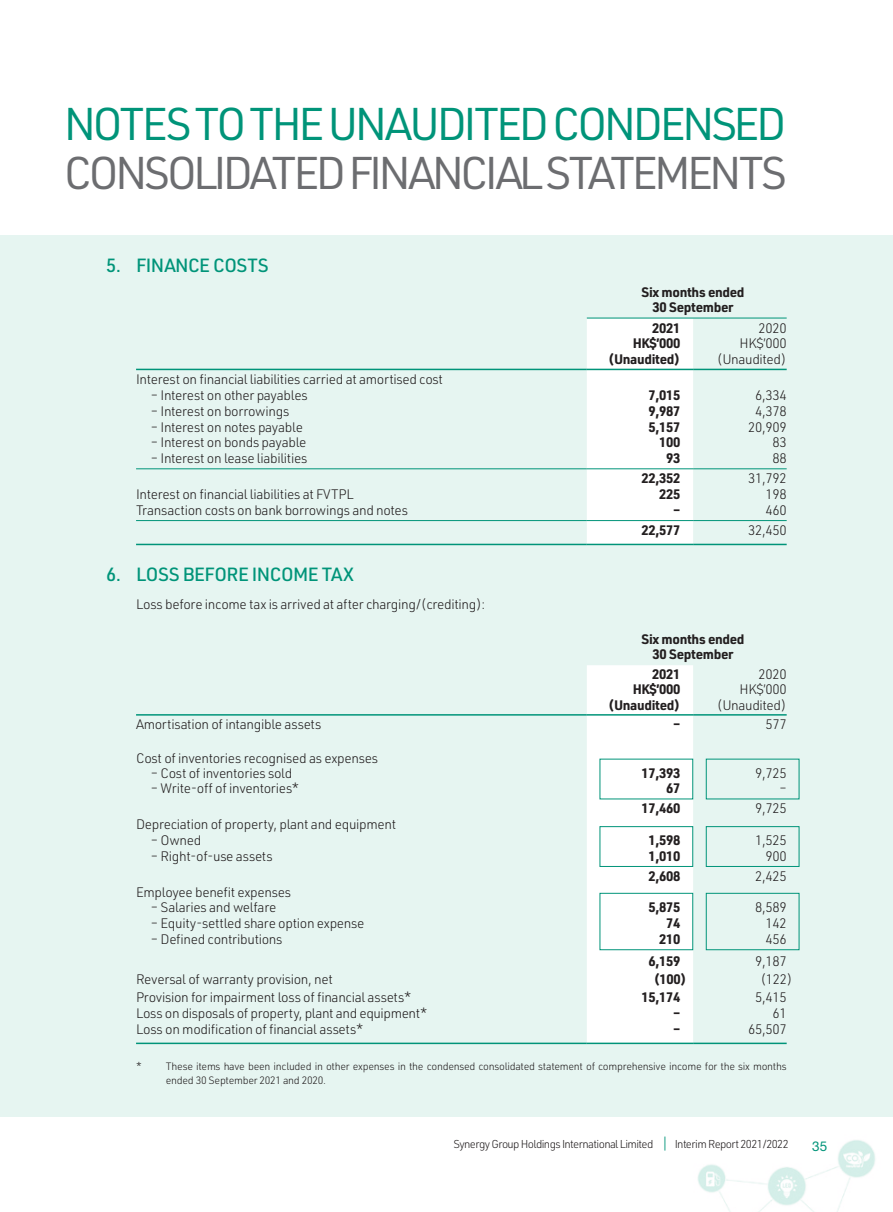
<style>
.page{position:relative;width:893px;height:1212px;background:#fff}
.page>*{position:absolute;margin:0;border:0;box-sizing:border-box;transform-origin:0 0}
.t1{font:45px "URWDIN";letter-spacing:-.085em;color:#6c6d70}
.t2{font:45px "URWDIN";letter-spacing:-.08em;color:#009479}
.Heading_1{font:500 18.75px "URWDIN";letter-spacing:-.025em;color:#009479}
.Body_Text{font:300 13.5px "URWDIN";letter-spacing:-.025em;color:#231f20}
.Body_Text-2{font:700 13.5px "URWDIN";letter-spacing:-.025em;color:#231f20}
.t3{font:13.5px "Helvetica Neue LT Std";color:#009479}
.t4{font:300 11.25px "URWDIN";letter-spacing:-.055em;color:#231f20}
.Notes{font:300 10.5px/14.2px "URWDIN";letter-spacing:-.025em;color:#231f20}
.s1{font-size:15.75px;color:#009479}
</style>
<div class="page">
<img style="left:698px;top:1140px;width:177px;height:72px">
<div style="left:0;top:235px;width:893px;height:881px;background:#e6f5f1"></div>
<div style="left:587px;top:319px;width:106px;height:225px;background:#fff"></div>
<hr style="left:587px;top:318px;width:200px;height:1px;background:#009479">
<hr style="left:136px;top:369px;width:451px;height:1px;background:#009479">
<hr style="left:587px;top:369px;width:106px;height:1px;background:#009479">
<hr style="left:693px;top:369px;width:94px;height:1px;background:#009479">
<hr style="left:136px;top:468px;width:451px;height:1px;background:#009479">
<hr style="left:587px;top:468px;width:106px;height:1px;background:#009479">
<hr style="left:693px;top:468px;width:94px;height:1px;background:#009479">
<hr style="left:136px;top:520px;width:451px;height:1px;background:#009479">
<hr style="left:587px;top:520px;width:106px;height:1px;background:#009479">
<hr style="left:693px;top:520px;width:94px;height:1px;background:#009479">
<hr style="left:136px;top:544px;width:451px;height:1px;background:#009479">
<hr style="left:587px;top:544px;width:106px;height:1px;background:#009479">
<hr style="left:693px;top:544px;width:94px;height:1px;background:#009479">
<div style="left:587px;top:665px;width:106px;height:377px;background:#fff"></div>
<hr style="left:136px;top:714px;width:451px;height:2px;background:#009479">
<hr style="left:587px;top:714px;width:106px;height:2px;background:#009479">
<hr style="left:693px;top:714px;width:94px;height:2px;background:#009479">
<div style="left:600px;top:826px;width:93px;height:41px;border:1px solid #009479"></div>
<div style="left:706px;top:826px;width:93px;height:41px;border:1px solid #009479"></div>
<div style="left:600px;top:893px;width:93px;height:57px;border:1px solid #009479"></div>
<div style="left:706px;top:893px;width:93px;height:57px;border:1px solid #009479"></div>
<hr style="left:136px;top:1042px;width:451px;height:2px;background:#009479">
<hr style="left:587px;top:1042px;width:106px;height:2px;background:#009479">
<hr style="left:693px;top:1042px;width:94px;height:2px;background:#009479">
<h1 class="t2" style="left:64px;top:94px;width:724px">NOTES TO THE UNAUDITED CONDENSED</h1>
<h1 class="t1" style="left:64px;top:143px;width:725px">CONSOLIDATED FINANCIAL STATEMENTS</h1>
<p class="Heading_1" style="left:106px;top:252px;width:164px">5. FINANCE COSTS</p>
<p class="Body_Text-2" style="left:642px;top:282px;width:105px">Six months ended</p>
<p class="Body_Text-2" style="left:653px;top:298px;width:82px">30 September</p>
<p class="Body_Text-2" style="left:652px;top:318px;width:30px">2021</p>
<p class="Body_Text" style="left:758px;top:319px;width:30px">2020</p>
<p class="Body_Text-2" style="left:633px;top:334px;width:49px">HK$’000</p>
<p class="Body_Text" style="left:740px;top:335px;width:49px">HK$’000</p>
<p class="Body_Text-2" style="left:608px;top:350px;width:74px">(Unaudited)</p>
<p class="Body_Text" style="left:717px;top:350px;width:71px">(Unaudited)</p>
<p class="Body_Text" style="left:136px;top:371px;width:308px">Interest on financial liabilities carried at amortised cost</p>
<p class="Body_Text" style="left:151px;top:386px;width:158px">– Interest on other payables</p>
<p class="Body_Text-2" style="left:649px;top:386px;width:33px">7,015</p>
<p class="Body_Text" style="left:755px;top:386px;width:33px">6,334</p>
<p class="Body_Text" style="left:151px;top:402px;width:140px">– Interest on borrowings</p>
<p class="Body_Text-2" style="left:649px;top:402px;width:33px">9,987</p>
<p class="Body_Text" style="left:755px;top:402px;width:33px">4,378</p>
<p class="Body_Text" style="left:151px;top:418px;width:154px">– Interest on notes payable</p>
<p class="Body_Text-2" style="left:649px;top:417px;width:33px">5,157</p>
<p class="Body_Text" style="left:748px;top:418px;width:40px">20,909</p>
<p class="Body_Text" style="left:151px;top:434px;width:157px">– Interest on bonds payable</p>
<p class="Body_Text-2" style="left:659px;top:433px;width:23px">100</p>
<p class="Body_Text" style="left:772px;top:434px;width:16px">83</p>
<p class="Body_Text" style="left:151px;top:449px;width:158px">– Interest on lease liabilities</p>
<p class="Body_Text-2" style="left:666px;top:449px;width:16px">93</p>
<p class="Body_Text" style="left:772px;top:449px;width:16px">88</p>
<p class="Body_Text-2" style="left:642px;top:469px;width:40px">22,352</p>
<p class="Body_Text" style="left:748px;top:470px;width:40px">31,792</p>
<p class="Body_Text" style="left:136px;top:485px;width:219px">Interest on financial liabilities at FVTPL</p>
<p class="Body_Text-2" style="left:659px;top:485px;width:23px">225</p>
<p class="Body_Text" style="left:765px;top:485px;width:23px">198</p>
<p class="Body_Text" style="left:136px;top:501px;width:273px">Transaction costs on bank borrowings and notes</p>
<p class="Body_Text-2" style="left:673px;top:501px;width:9px">–</p>
<p class="Body_Text" style="left:765px;top:501px;width:23px">460</p>
<p class="Body_Text-2" style="left:642px;top:521px;width:40px">22,577</p>
<p class="Body_Text" style="left:748px;top:521px;width:40px">32,450</p>
<p class="Heading_1" style="left:106px;top:562px;width:249px">6. LOSS BEFORE INCOME TAX</p>
<p class="Body_Text" style="left:136px;top:595px;width:351px">Loss before income tax is arrived at after charging/(crediting):</p>
<p class="Body_Text-2" style="left:642px;top:630px;width:105px">Six months ended</p>
<p class="Body_Text-2" style="left:653px;top:645px;width:82px">30 September</p>
<p class="Body_Text-2" style="left:652px;top:665px;width:30px">2021</p>
<p class="Body_Text" style="left:758px;top:665px;width:30px">2020</p>
<p class="Body_Text-2" style="left:633px;top:680px;width:49px">HK$’000</p>
<p class="Body_Text" style="left:740px;top:680px;width:49px">HK$’000</p>
<p class="Body_Text-2" style="left:608px;top:695px;width:74px">(Unaudited)</p>
<p class="Body_Text" style="left:717px;top:696px;width:71px">(Unaudited)</p>
<p class="Body_Text" style="left:136px;top:716px;width:187px">Amortisation of intangible assets</p>
<p class="Body_Text-2" style="left:673px;top:715px;width:9px">–</p>
<p class="Body_Text" style="left:765px;top:716px;width:23px">577</p>
<p class="Body_Text" style="left:136px;top:749px;width:244px">Cost of inventories recognised as expenses</p>
<p class="Body_Text" style="left:151px;top:764px;width:143px">– Cost of inventories sold</p>
<p class="Body_Text-2" style="left:642px;top:764px;width:40px">17,393</p>
<p class="Body_Text" style="left:755px;top:764px;width:33px">9,725</p>
<p class="Body_Text" style="left:151px;top:779px;width:150px">– Write-off of inventories*</p>
<p class="Body_Text-2" style="left:666px;top:779px;width:16px">67</p>
<p class="Body_Text" style="left:779px;top:779px;width:9px">–</p>
<p class="Body_Text-2" style="left:642px;top:799px;width:40px">17,460</p>
<p class="Body_Text" style="left:755px;top:800px;width:33px">9,725</p>
<p class="Body_Text" style="left:136px;top:815px;width:262px">Depreciation of property, plant and equipment</p>
<p class="Body_Text" style="left:151px;top:831px;width:52px">– Owned</p>
<p class="Body_Text-2" style="left:649px;top:831px;width:33px">1,598</p>
<p class="Body_Text" style="left:755px;top:831px;width:33px">1,525</p>
<p class="Body_Text" style="left:151px;top:847px;width:123px">– Right-of-use assets</p>
<p class="Body_Text-2" style="left:649px;top:846px;width:33px">1,010</p>
<p class="Body_Text" style="left:765px;top:847px;width:23px">900</p>
<p class="Body_Text-2" style="left:649px;top:867px;width:33px">2,608</p>
<p class="Body_Text" style="left:755px;top:867px;width:33px">2,425</p>
<p class="Body_Text" style="left:136px;top:883px;width:157px">Employee benefit expenses</p>
<p class="Body_Text" style="left:151px;top:899px;width:127px">– Salaries and welfare</p>
<p class="Body_Text-2" style="left:649px;top:898px;width:33px">5,875</p>
<p class="Body_Text" style="left:755px;top:899px;width:33px">8,589</p>
<p class="Body_Text" style="left:151px;top:914px;width:215px">– Equity-settled share option expense</p>
<p class="Body_Text-2" style="left:666px;top:914px;width:16px">74</p>
<p class="Body_Text" style="left:765px;top:914px;width:23px">142</p>
<p class="Body_Text" style="left:151px;top:930px;width:133px">– Defined contributions</p>
<p class="Body_Text-2" style="left:659px;top:930px;width:23px">210</p>
<p class="Body_Text" style="left:765px;top:930px;width:23px">456</p>
<p class="Body_Text-2" style="left:649px;top:952px;width:33px">6,159</p>
<p class="Body_Text" style="left:755px;top:953px;width:33px">9,187</p>
<p class="Body_Text" style="left:136px;top:971px;width:198px">Reversal of warranty provision, net</p>
<p class="Body_Text-2" style="left:654px;top:970px;width:34px">(100)</p>
<p class="Body_Text" style="left:760px;top:971px;width:34px">(122)</p>
<p class="Body_Text" style="left:136px;top:989px;width:277px">Provision for impairment loss of financial assets*</p>
<p class="Body_Text-2" style="left:642px;top:988px;width:40px">15,174</p>
<p class="Body_Text" style="left:755px;top:989px;width:33px">5,415</p>
<p class="Body_Text" style="left:136px;top:1004px;width:293px">Loss on disposals of property, plant and equipment*</p>
<p class="Body_Text-2" style="left:673px;top:1004px;width:9px">–</p>
<p class="Body_Text" style="left:772px;top:1004px;width:16px">61</p>
<p class="Body_Text" style="left:136px;top:1020px;width:229px">Loss on modification of financial assets*</p>
<p class="Body_Text-2" style="left:673px;top:1020px;width:9px">–</p>
<p class="Body_Text" style="left:748px;top:1020px;width:40px">65,507</p>
<p class="Notes" style="left:166px;top:1059px;width:622px;text-indent:-30px">* These items have been included in other expenses in the condensed consolidated statement of comprehensive income for the six months ended 30 September 2021 and 2020.</p>
<p class="t4" style="left:453px;top:1136px;width:337px">Synergy Group Holdings International Limited <span class="s1">|</span> Interim Report 2021/2022</p>
<p class="t3" style="left:812px;top:1138px;width:17px">35</p>
</div>
